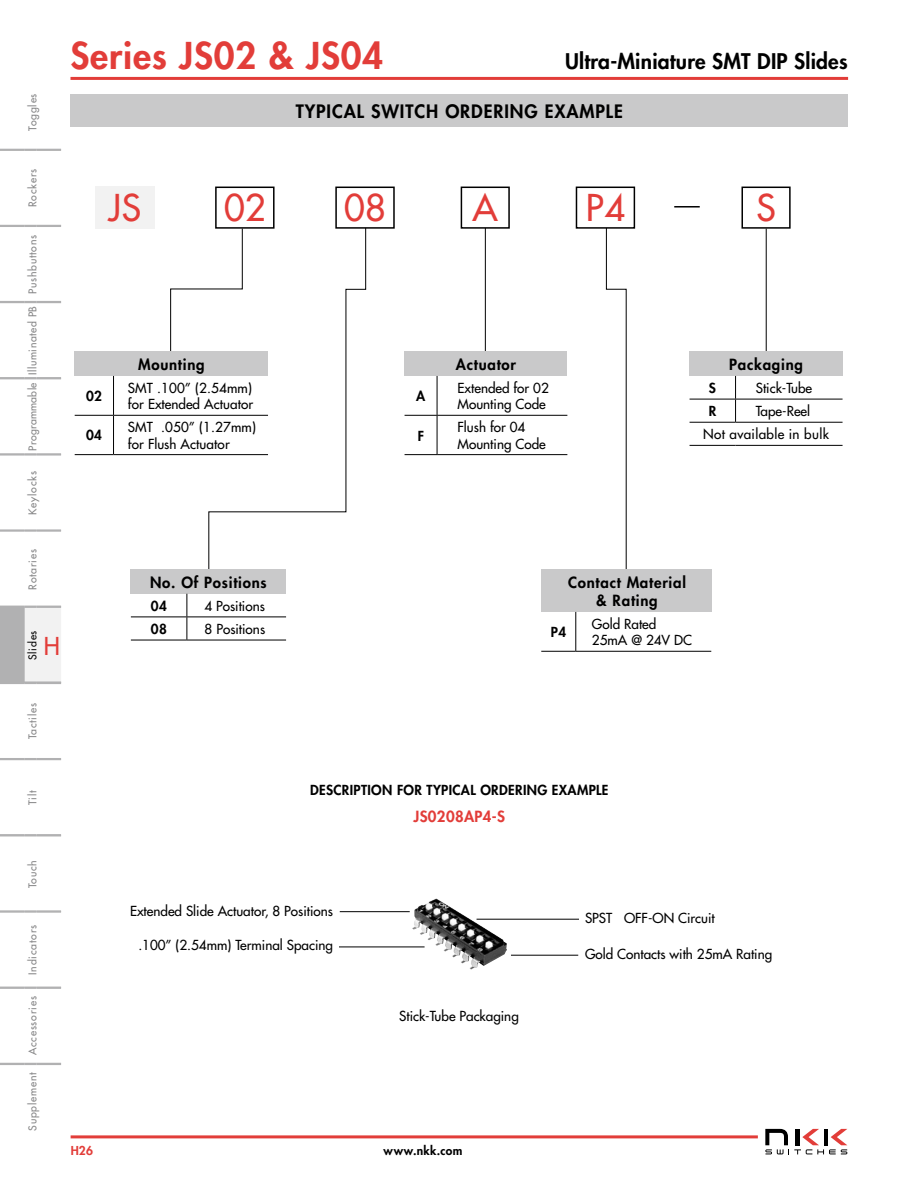
<style>
.page{position:relative;width:918px;height:1188px;background:#fff}
.page>*{position:absolute;margin:0;border:0;box-sizing:border-box;transform-origin:0 0}
.t1{font:800 36px "Futura Std";letter-spacing:.025em;color:#e23d39}
.t2{font:500 36px "Futura Std";letter-spacing:.015em;color:#e23d39}
.t3{font:500 24px "Futura Std";color:#e23d39}
.t4{font:800 21px "Futura Std";letter-spacing:.01em;color:#000}
.t5{font:800 18px "Futura Std";letter-spacing:.05em;color:#000}
.t6{font:800 15px/18px "Futura Std";letter-spacing:.05em;color:#000;text-align:center}
.t7{font:800 15px "Futura Std";letter-spacing:.025em;color:#e23d39}
.t8{font:500 13.5px/16.2px "Futura Std";color:#000}
.t9{font:800 13.5px "Futura Std";letter-spacing:.025em;color:#000}
.t10{font:500 13.5px/23.1px "Futura Std";letter-spacing:.025em;color:#000}
.t11{font:800 12px "Futura Std";letter-spacing:.035em;color:#000}
.t12{font:800 12px "Futura Std";color:#e23d39}
.t13{font:500 10.5px "Futura Std";letter-spacing:.075em;color:#868687}
.t14{font:500 10.5px "Futura Std";letter-spacing:.05em;color:#868687}
.t15{font:500 10.5px "Futura Std";letter-spacing:.025em;color:#868687}
.t16{font:500 10.5px "Futura Std";letter-spacing:.075em;color:#000}
</style>
<div class="page">
<hr style="left:71px;top:77px;width:777px;height:3px;background:#e23d39">
<svg style="left:765px;top:1129px;width:82px;height:25px"></svg>
<hr style="left:71px;top:1135px;width:687px;height:3px;background:#e23d39">
<hr style="left:37px;top:911px;width:24px;height:2px;background:#b1b1b2">
<hr style="left:0;top:911px;width:25px;height:2px;background:#b1b1b2">
<svg style="left:25px;top:987px;width:12px;height:2px"></svg>
<hr style="left:37px;top:987px;width:24px;height:2px;background:#b1b1b2">
<hr style="left:0;top:987px;width:25px;height:2px;background:#b1b1b2">
<svg style="left:0;top:1063px;width:61px;height:2px"></svg>
<hr style="left:37px;top:454px;width:24px;height:2px;background:#b1b1b2">
<hr style="left:37px;top:529px;width:24px;height:2px;background:#b1b1b2">
<hr style="left:0;top:454px;width:25px;height:2px;background:#b1b1b2">
<hr style="left:0;top:529px;width:25px;height:2px;background:#b1b1b2">
<svg style="left:25px;top:529px;width:12px;height:3px"></svg>
<hr style="left:37px;top:530px;width:24px;height:2px;background:#b1b1b2">
<hr style="left:0;top:530px;width:25px;height:2px;background:#b1b1b2">
<svg style="left:0;top:301px;width:61px;height:2px"></svg>
<svg style="left:0;top:606px;width:61px;height:78px"></svg>
<svg style="left:25px;top:453px;width:12px;height:3px"></svg>
<hr style="left:37px;top:453px;width:24px;height:2px;background:#b1b1b2">
<svg style="left:0;top:377px;width:61px;height:2px"></svg>
<hr style="left:0;top:453px;width:25px;height:2px;background:#b1b1b2">
<svg style="left:0;top:225px;width:61px;height:2px"></svg>
<svg style="left:25px;top:910px;width:12px;height:3px"></svg>
<hr style="left:37px;top:910px;width:24px;height:2px;background:#b1b1b2">
<hr style="left:0;top:910px;width:25px;height:2px;background:#b1b1b2">
<svg style="left:25px;top:834px;width:12px;height:2px"></svg>
<hr style="left:37px;top:834px;width:24px;height:2px;background:#b1b1b2">
<svg style="left:0;top:758px;width:61px;height:2px"></svg>
<hr style="left:0;top:834px;width:25px;height:2px;background:#b1b1b2">
<svg style="left:0;top:149px;width:61px;height:2px"></svg>
<img style="left:412px;top:898px;width:71px;height:72px">
<svg style="left:606px;top:229px;width:21px;height:341px"></svg>
<hr style="left:485px;top:228px;width:1px;height:129px;background:#000">
<svg style="left:208px;top:229px;width:158px;height:340px"></svg>
<hr style="left:766px;top:229px;width:1px;height:124px;background:#000">
<svg style="left:170px;top:229px;width:73px;height:123px"></svg>
<div style="left:71px;top:94px;width:777px;height:32px;background:#c9c9ca"></div>
<div style="left:215px;top:187px;width:60px;height:42px;border:2px solid #000"></div>
<div style="left:95px;top:187px;width:59px;height:42px;background:#f2f2f2"></div>
<div style="left:75px;top:352px;width:193px;height:24px;background:#c9c9ca"></div>
<hr style="left:113px;top:376px;width:1px;height:39px;background:#000">
<hr style="left:75px;top:415px;width:39px;height:1px;background:#000">
<hr style="left:114px;top:415px;width:154px;height:1px;background:#000">
<hr style="left:113px;top:416px;width:1px;height:38px;background:#000">
<hr style="left:75px;top:454px;width:39px;height:1px;background:#000">
<hr style="left:114px;top:454px;width:154px;height:1px;background:#000">
<div style="left:541px;top:570px;width:170px;height:42px;background:#c9c9ca"></div>
<hr style="left:575px;top:612px;width:1px;height:39px;background:#000">
<hr style="left:541px;top:651px;width:35px;height:1px;background:#000">
<hr style="left:576px;top:651px;width:135px;height:1px;background:#000">
<hr style="left:340px;top:911px;width:70px;height:1px;background:#000">
<hr style="left:339px;top:947px;width:86px;height:1px;background:#000">
<hr style="left:477px;top:919px;width:102px;height:1px;background:#000">
<hr style="left:511px;top:955px;width:67px;height:1px;background:#000">
<div style="left:461px;top:187px;width:49px;height:42px;border:2px solid #000"></div>
<div style="left:576px;top:187px;width:59px;height:42px;border:2px solid #000"></div>
<div style="left:131px;top:569px;width:155px;height:25px;background:#c9c9ca"></div>
<hr style="left:131px;top:617px;width:56px;height:1px;background:#000">
<hr style="left:187px;top:617px;width:99px;height:1px;background:#000">
<svg style="left:187px;top:594px;width:1px;height:46px"></svg>
<hr style="left:131px;top:640px;width:56px;height:1px;background:#000">
<hr style="left:187px;top:640px;width:99px;height:1px;background:#000">
<div style="left:741px;top:187px;width:50px;height:42px;border:2px solid #000"></div>
<hr style="left:674px;top:206px;width:26px;height:2px;background:#000">
<div style="left:690px;top:352px;width:153px;height:24px;background:#c9c9ca"></div>
<svg style="left:735px;top:376px;width:1px;height:46px"></svg>
<hr style="left:690px;top:422px;width:46px;height:1px;background:#000">
<hr style="left:736px;top:422px;width:107px;height:1px;background:#000">
<hr style="left:690px;top:445px;width:46px;height:1px;background:#000">
<hr style="left:736px;top:445px;width:107px;height:1px;background:#000">
<hr style="left:690px;top:399px;width:46px;height:1px;background:#000">
<hr style="left:736px;top:399px;width:107px;height:1px;background:#000">
<div style="left:335px;top:187px;width:60px;height:42px;border:2px solid #000"></div>
<div style="left:405px;top:352px;width:162px;height:24px;background:#c9c9ca"></div>
<hr style="left:437px;top:376px;width:1px;height:39px;background:#000">
<hr style="left:437px;top:416px;width:1px;height:38px;background:#000">
<hr style="left:405px;top:454px;width:32px;height:1px;background:#000">
<hr style="left:437px;top:454px;width:130px;height:1px;background:#000">
<hr style="left:405px;top:415px;width:32px;height:1px;background:#000">
<hr style="left:437px;top:415px;width:130px;height:1px;background:#000">
<h1 class="t1" style="left:70px;top:38px;width:314px">Series JS02 &amp; JS04</h1>
<h3 class="t4" style="left:565px;top:51px;width:284px">Ultra-Miniature SMT DIP Slides</h3>
<p class="t13" style="left:27px;top:131px;width:39px;rotate:-90deg">Toggles</p>
<h3 class="t5" style="left:296px;top:102px;width:329px">TYPICAL SWITCH ORDERING EXAMPLE</h3>
<p class="t13" style="left:27px;top:207px;width:40px;rotate:-90deg">Rockers</p>
<p class="t13" style="left:27px;top:294px;width:61px;rotate:-90deg">Pushbuttons</p>
<p class="t14" style="left:27px;top:375px;width:70px;rotate:-90deg">Illuminated PB</p>
<p class="t15" style="left:27px;top:451px;width:70px;rotate:-90deg">Programmable</p>
<p class="t13" style="left:27px;top:515px;width:45px;rotate:-90deg">Keylocks</p>
<p class="t13" style="left:27px;top:590px;width:42px;rotate:-90deg">Rotaries</p>
<p class="t16" style="left:27px;top:660px;width:31px;rotate:-90deg">Slides</p>
<h2 class="t3" style="left:44px;top:633px;width:18px">H</h2>
<h1 class="t2" style="left:108px;top:189px;width:35px">JS</h1>
<h1 class="t2" style="left:224px;top:189px;width:43px">02</h1>
<p class="t6" style="left:138px;top:356px;width:68px">Mounting</p>
<p class="t9" style="left:86px;top:389px;width:17px">02</p>
<p class="t8" style="left:128px;top:381px;width:127px">SMT .100” (2.54mm) for Extended Actuator</p>
<p class="t9" style="left:86px;top:428px;width:17px">04</p>
<p class="t8" style="left:128px;top:420px;width:130px">SMT .050” (1.27mm) for Flush Actuator</p>
<p class="t6" style="left:150px;top:574px;width:118px">No. Of Positions</p>
<p class="t9" style="left:151px;top:599px;width:17px">04</p>
<p class="t8" style="left:204px;top:599px;width:62px">4 Positions</p>
<p class="t9" style="left:151px;top:622px;width:17px">08</p>
<p class="t8" style="left:204px;top:622px;width:62px">8 Positions</p>
<h1 class="t2" style="left:344px;top:189px;width:43px">08</h1>
<h1 class="t2" style="left:473px;top:189px;width:27px">A</h1>
<h1 class="t2" style="left:586px;top:189px;width:41px">P4</h1>
<h1 class="t2" style="left:756px;top:189px;width:21px">S</h1>
<p class="t6" style="left:456px;top:356px;width:62px">Actuator</p>
<p class="t9" style="left:416px;top:390px;width:11px">A</p>
<p class="t8" style="left:458px;top:381px;width:93px">Extended for 02<br>Mounting Code</p>
<p class="t9" style="left:418px;top:429px;width:8px">F</p>
<p class="t8" style="left:458px;top:420px;width:90px">Flush for 04<br>Mounting Code</p>
<p class="t6" style="left:729px;top:356px;width:75px">Packaging</p>
<p class="t9" style="left:709px;top:381px;width:9px">S</p>
<p class="t8" style="left:756px;top:381px;width:58px">Stick-Tube</p>
<p class="t9" style="left:709px;top:405px;width:9px">R</p>
<p class="t10" style="left:703px;top:401px;width:127px;text-indent:53px">Tape-Reel<br>Not available in bulk</p>
<p class="t6" style="left:568px;top:574px;width:119px">Contact Material &amp; Rating</p>
<p class="t9" style="left:551px;top:626px;width:17px">P4</p>
<p class="t8" style="left:592px;top:617px;width:102px">Gold Rated<br>25mA @ 24V DC</p>
<p class="t13" style="left:27px;top:739px;width:38px;rotate:-90deg">Tactiles</p>
<p class="t13" style="left:27px;top:805px;width:16px;rotate:-90deg">Tilt</p>
<p class="t13" style="left:27px;top:888px;width:30px;rotate:-90deg">Touch</p>
<p class="t9" style="left:310px;top:784px;width:300px">DESCRIPTION FOR TYPICAL ORDERING EXAMPLE</p>
<p class="t7" style="left:413px;top:809px;width:93px">JS0208AP4-S</p>
<p class="t13" style="left:27px;top:975px;width:51px;rotate:-90deg">Indicators</p>
<p class="t13" style="left:27px;top:1055px;width:60px;rotate:-90deg">Accessories</p>
<p class="t13" style="left:27px;top:1131px;width:60px;rotate:-90deg">Supplement</p>
<p class="t8" style="left:130px;top:904px;width:205px">Extended Slide Actuator, 8 Positions</p>
<p class="t8" style="left:138px;top:938px;width:196px">.100” (2.54mm) Terminal Spacing</p>
<p class="t8" style="left:399px;top:1008px;width:121px">Stick-Tube Packaging</p>
<p class="t12" style="left:71px;top:1144px;width:24px">H26</p>
<p class="t11" style="left:383px;top:1144px;width:81px">www.nkk.com</p>
<p class="t8" style="left:585px;top:911px;width:131px">SPST OFF-ON Circuit</p>
<p class="t8" style="left:585px;top:947px;width:189px">Gold Contacts with 25mA Rating</p>
</div>
